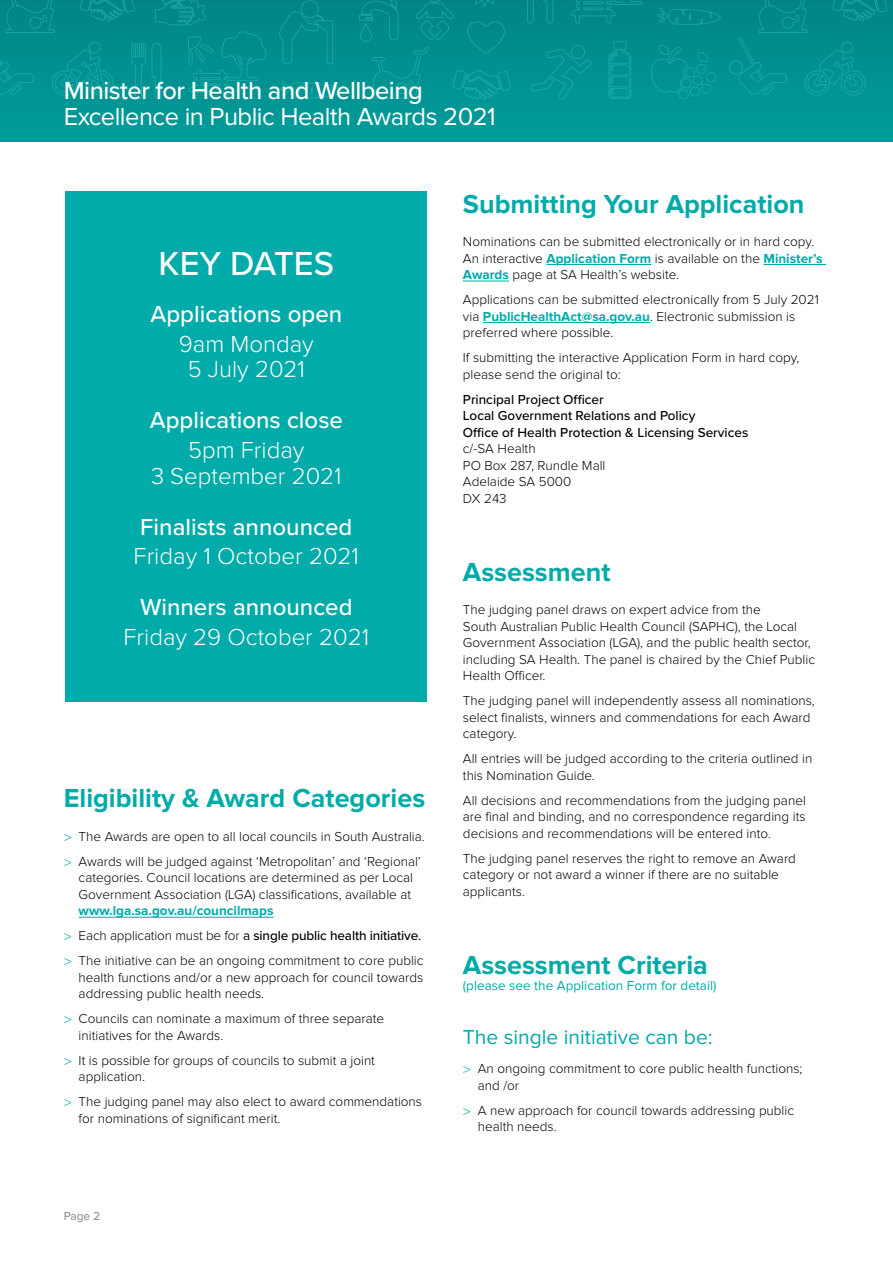
<style>
.page{position:relative;width:893px;height:1263px;background:#fff}
.page>*{position:absolute;margin:0;border:0;box-sizing:border-box;transform-origin:0 0}
.t1{font:500 34.5px "Proxima Nova";color:#fff}
.t2{font:700 27px "Proxima Nova";color:#00aba9}
.t3{font:25.5px "Proxima Nova";letter-spacing:-.02em;color:#fff}
.t4{font:500 25.5px "Proxima Nova";letter-spacing:-.02em;color:#fff}
.t5{font:300 24px/25.5px "Proxima Nova";color:#fff;text-align:center}
.t6{font:500 24px "Proxima Nova";color:#fff}
.t7{font:21px "Proxima Nova";color:#00aba9}
.t8{font:300 13.5px/16.5px "Proxima Nova";color:#000}
.t9{font:500 13.5px/16.5px "Proxima Nova";color:#000}
.t10{font:13.5px "Proxima Nova";color:#00aba9}
.t11{font:500 12px "Proxima Nova";color:#939598}
.s1{font-family:"Frutiger";color:#31bebf}
.s2{font-weight:700;color:#00aba9}
.s3{font-weight:400}
.s4{font-weight:500}
</style>
<div class="page">
<div style="left:0;top:0;width:893px;height:141px;background:#009897"></div>
<svg style="left:0;top:0;width:131px;height:96px"></svg>
<svg style="left:131px;top:0;width:757px;height:100px"></svg>
<hr style="left:79px;top:917px;width:195px;height:1px;background:#00aba9">
<hr style="left:546px;top:264px;width:105px;height:1px;background:#00aba9">
<hr style="left:763px;top:264px;width:63px;height:1px;background:#00aba9">
<hr style="left:463px;top:281px;width:46px;height:1px;background:#00aba9">
<hr style="left:483px;top:322px;width:167px;height:1px;background:#00aba9">
<div style="left:66px;top:191px;width:361px;height:511px;background:#00aba9"></div>
<h3 class="t4" style="left:64px;top:72px;width:361px">Minister for Health and Wellbeing</h3>
<h3 class="t3" style="left:64px;top:102px;width:434px">Excellence in Public Health Awards 2021</h3>
<h1 class="t1" style="left:159px;top:238px;width:177px">KEY DATES</h1>
<h3 class="t6" style="left:150px;top:296px;width:193px">Applications open</h3>
<h3 class="t5" style="left:179px;top:332px;width:137px">9am Monday<br>5 July 2021</h3>
<h3 class="t6" style="left:150px;top:402px;width:195px">Applications close</h3>
<h3 class="t5" style="left:151px;top:438px;width:192px">5pm Friday<br>3 September 2021</h3>
<h3 class="t6" style="left:140px;top:509px;width:214px">Finalists announced</h3>
<h3 class="t5" style="left:134px;top:545px;width:227px">Friday 1 October 2021</h3>
<h3 class="t6" style="left:140px;top:589px;width:214px">Winners announced</h3>
<h3 class="t5" style="left:124px;top:625px;width:247px">Friday 29 October 2021</h3>
<h2 class="t2" style="left:64px;top:783px;width:363px">Eligibility &amp; Award Categories</h2>
<p class="t8" style="left:64px;top:824px;width:362px;line-height:25px"><span class="s1">&gt;</span> The Awards are open to all local councils in South Australia. <span class="s1">&gt;</span> Awards will be judged against ‘Metropolitan’ and ‘Regional’</p>
<p class="t8" style="left:79px;top:870px;width:336px">categories. Council locations are determined as per Local<br>Government Association (LGA) classifications, available at</p>
<p class="t8" style="left:64px;top:899px;width:361px;line-height:25px;text-indent:15px"><span class="s2">www.lga.sa.gov.au/councilmaps<br></span><span class="s1">&gt;</span> Each application must be for <span class="s3">a</span> <span class="s4">single public health initiative</span><span class="s3">. </span><span class="s1">&gt;</span> The initiative can be an ongoing commitment to core public</p>
<p class="t8" style="left:79px;top:970px;width:346px">health functions and/or a new approach for council towards addressing public health needs.</p>
<p class="t8" style="left:79px;top:1011px;width:307px;text-indent:-15px"><span class="s1">&gt;</span> Councils can nominate a maximum of three separate initiatives for the Awards.</p>
<p class="t8" style="left:79px;top:1053px;width:298px;text-indent:-15px"><span class="s1">&gt;</span> It is possible for groups of councils to submit a joint application.</p>
<p class="t8" style="left:79px;top:1094px;width:345px;text-indent:-15px"><span class="s1">&gt;</span> The judging panel may also elect to award commendations for nominations of significant merit.</p>
<p class="t11" style="left:64px;top:1207px;width:38px">Page 2</p>
<h2 class="t2" style="left:463px;top:188px;width:343px">Submitting Your Application</h2>
<p class="t8" style="left:463px;top:234px;width:361px">Nominations can be submitted electronically or in hard copy.<br>An interactive <span class="s2">Application Form</span> is available on the <span class="s2">Minister’s<br>Awards</span> page at SA Health’s website.</p>
<p class="t8" style="left:463px;top:292px;width:357px">Applications can be submitted electronically from 5 July 2021 via <span class="s2">PublicHealthAct@sa.gov.au</span>. Electronic submission is preferred where possible.</p>
<p class="t8" style="left:463px;top:350px;width:338px">If submitting the interactive Application Form in hard copy, please send the original to:</p>
<p class="t9" style="left:463px;top:390px;width:287px">Principal Project Officer<br>Local Government Relations and Policy<br>Office of Health Protection &amp; Licensing Services</p>
<p class="t8" style="left:463px;top:441px;width:144px">c/-SA Health<br>PO Box 287, Rundle Mall<br>Adelaide SA 5000<br>DX 243</p>
<h2 class="t2" style="left:463px;top:556px;width:149px">Assessment</h2>
<p class="t8" style="left:463px;top:602px;width:354px">The judging panel draws on expert advice from the<br>South Australian Public Health Council (SAPHC), the Local Government Association (LGA), and the public health sector, including SA Health. The panel is chaired by the Chief Public Health Officer.</p>
<p class="t8" style="left:463px;top:693px;width:353px">The judging panel will independently assess all nominations, select finalists, winners and commendations for each Award category.</p>
<p class="t8" style="left:463px;top:751px;width:351px">All entries will be judged according to the criteria outlined in this Nomination Guide.</p>
<p class="t8" style="left:463px;top:793px;width:344px;text-align:justify">All decisions and recommendations from the judging panel are final and binding, and no correspondence regarding its decisions and recommendations will be entered into.</p>
<p class="t8" style="left:463px;top:851px;width:335px">The judging panel reserves the right to remove an Award category or not award a winner if there are no suitable applicants.</p>
<h2 class="t2" style="left:463px;top:949px;width:246px">Assessment Criteria</h2>
<p class="t10" style="left:463px;top:978px;width:255px">(please see the Application Form for detail)</p>
<h3 class="t7" style="left:463px;top:1025px;width:251px">The single initiative can be:</h3>
<p class="t8" style="left:478px;top:1061px;width:326px;text-indent:-15px"><span class="s1">&gt;</span> An ongoing commitment to core public health functions; and /or</p>
<p class="t8" style="left:478px;top:1103px;width:318px;text-indent:-15px"><span class="s1">&gt;</span> A new approach for council towards addressing public health needs.</p>
</div>
